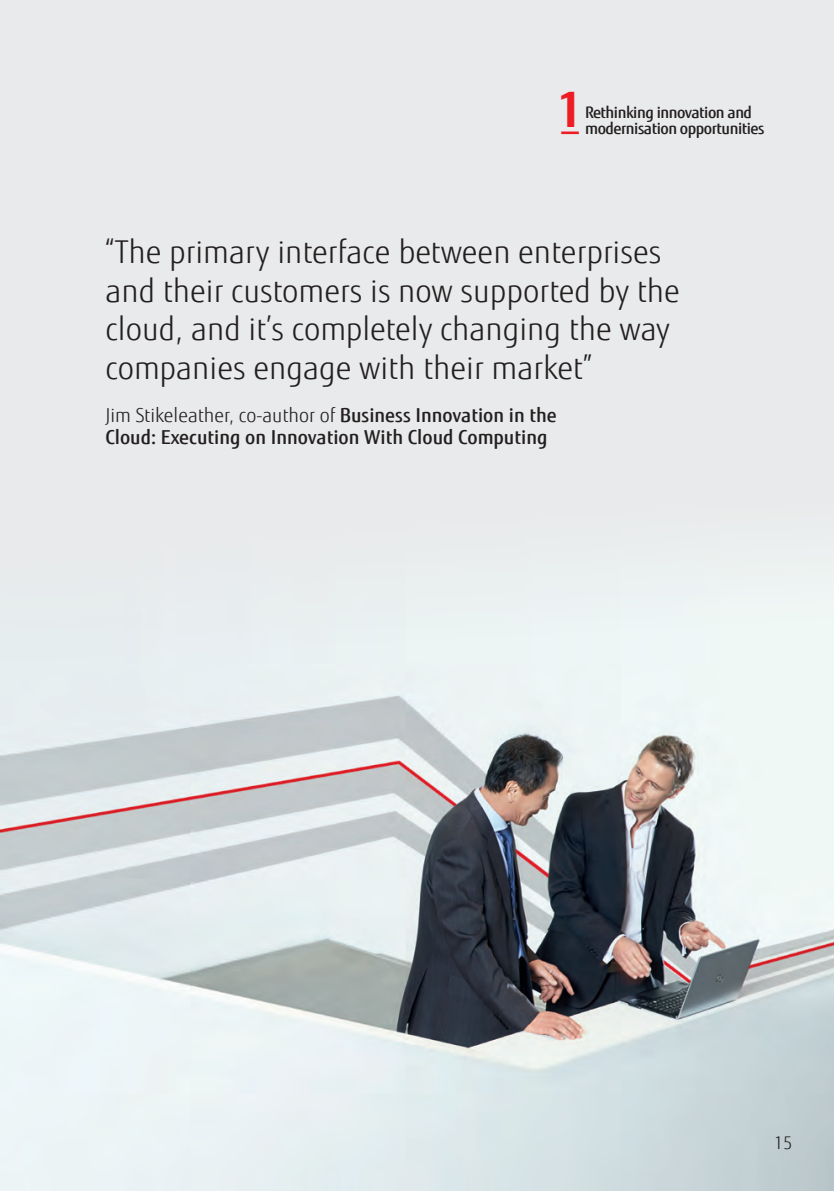
<style>
.page{position:relative;width:834px;height:1191px;background:#fff}
.page>*{position:absolute;margin:0;border:0;box-sizing:border-box;transform-origin:0 0}
.t1{font:700 49px "Fujitsu Sans";color:#ee1d23}
.t2{font:300 31.5px/38.5px "Fujitsu Sans";color:#231f20}
.t3{font:500 19.25px/22.8px "Fujitsu Sans";color:#231f20}
.t4{font:300 17.5px "Fujitsu Sans";color:#231f20}
.t5{font:500 15.75px/15.8px "Fujitsu Sans";letter-spacing:-.03em;color:#231f20}
.s1{font-weight:300}
</style>
<div class="page">
<div style="left:0;top:0;width:833px;height:1191px;background:#e9eaeb"></div>
<img style="left:0;top:592px;width:833px;height:599px">
<hr style="left:561px;top:131px;width:17px;height:3px;background:#ee1d23">
<h1 class="t1" style="left:557px;top:78px;width:27px">1</h1>
<p class="t5" style="left:585px;top:105px;width:181px">Rethinking innovation and modernisation opportunities</p>
<p class="t2" style="left:105px;top:233px;width:576px">“The primary interface between enterprises and their customers is now supported by the cloud, and it’s completely changing the way companies engage with their market”</p>
<p class="t3" style="left:105px;top:403px;width:453px"><span class="s1">Jim Stikeleather, co-author of</span> Business Innovation in the<br>Cloud: Executing on Innovation With Cloud Computing</p>
<p class="t4" style="left:773px;top:1132px;width:20px">15</p>
</div>
